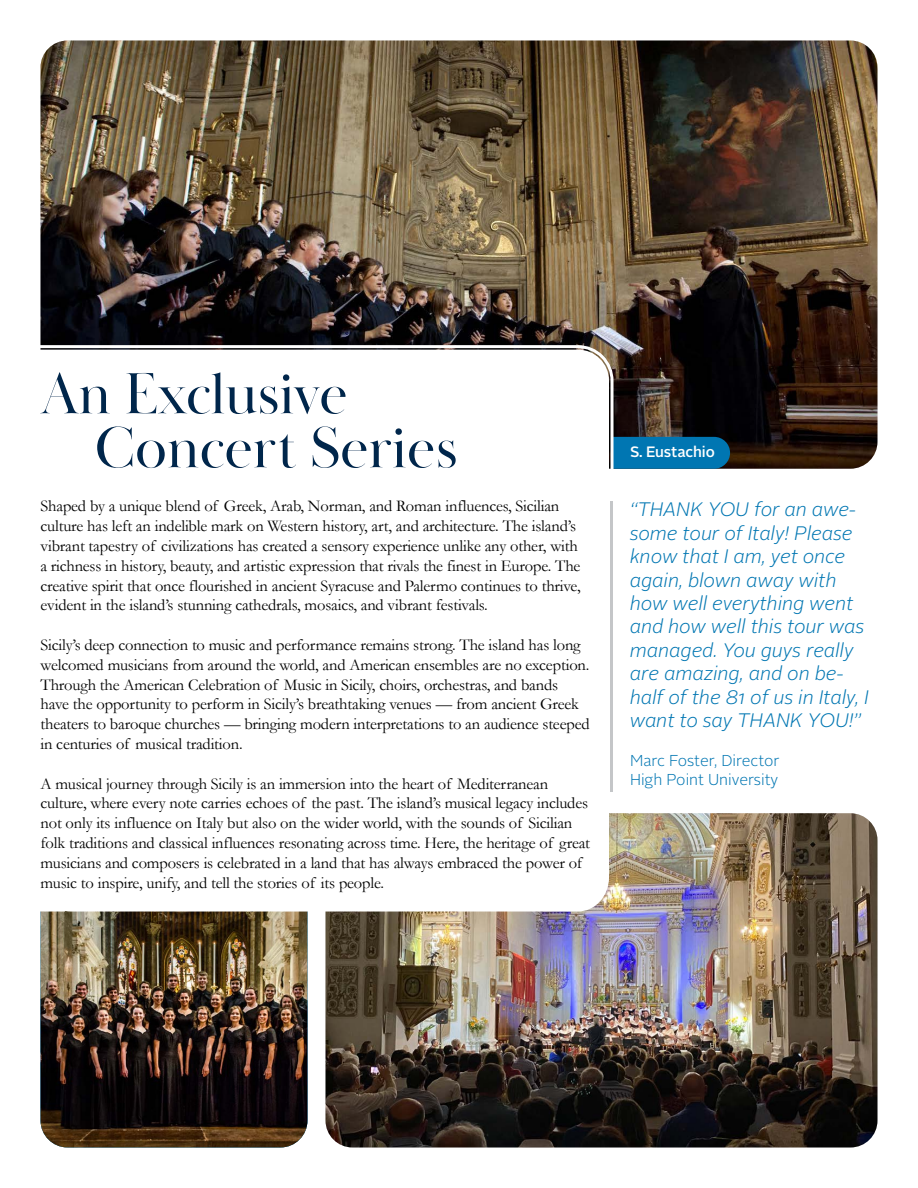
<style>
.page{position:relative;width:918px;height:1188px;background:#fff}
.page>*{position:absolute;margin:0;border:0;box-sizing:border-box;transform-origin:0 0}
.t1{font:60px "Baskerville Poster PT";letter-spacing:-.01em;color:#00264b}
.t2{font:italic 300 19.5px/23.4px "Alright Sans";color:#0076b2}
.t3{font:16.5px/19.8px "Garamond";letter-spacing:-.01em;color:#000101}
.t4{font:300 15.75px "Alright Sans";color:#0076b2}
.t5{font:500 15px "Alright Sans";letter-spacing:-.01em;color:#fff}
</style>
<div class="page">
<img style="left:40px;top:40px;width:838px;height:429px">
<div style="left:615px;top:437px;width:115px;height:32px;background:#0076b2"></div>
<svg style="left:40px;top:344px;width:575px;height:158px"></svg>
<svg style="left:40px;top:350px;width:569px;height:152px"></svg>
<img style="left:326px;top:813px;width:552px;height:335px">
<hr style="left:610px;top:502px;width:3px;height:290px;background:#c4c6c8">
<img style="left:40px;top:912px;width:268px;height:235px">
<svg style="left:40px;top:813px;width:569px;height:99px"></svg>
<p class="t1" style="left:40px;top:357px;width:309px">An Exclusive</p>
<p class="t1" style="left:94px;top:411px;width:365px">Concert Series</p>
<p class="t3" style="left:40px;top:496px;width:542px">Shaped by a unique blend of Greek, Arab, Norman, and Roman influences, Sicilian culture has left an indelible mark on Western history, art, and architecture. The island’s vibrant tapestry of civilizations has created a sensory experience unlike any other, with a richness in history, beauty, and artistic expression that rivals the finest in Europe. The creative spirit that once flourished in ancient Syracuse and Palermo continues to thrive, evident in the island’s stunning cathedrals, mosaics, and vibrant festivals.</p>
<p class="t3" style="left:40px;top:635px;width:551px">Sicily’s deep connection to music and performance remains strong. The island has long welcomed musicians from around the world, and American ensembles are no exception.<br>Through the American Celebration of Music in Sicily, choirs, orchestras, and bands have the opportunity to perform in Sicily’s breathtaking venues — from ancient Greek theaters to baroque churches — bringing modern interpretations to an audience steeped in centuries of musical tradition.</p>
<p class="t3" style="left:40px;top:773px;width:551px">A musical journey through Sicily is an immersion into the heart of Mediterranean culture, where every note carries echoes of the past. The island’s musical legacy includes not only its influence on Italy but also on the wider world, with the sounds of Sicilian folk traditions and classical influences resonating across time. Here, the heritage of great musicians and composers is celebrated in a land that has always embraced the power of music to inspire, unify, and tell the stories of its people.</p>
<p class="t5" style="left:630px;top:442px;width:86px">S. Eustachio</p>
<p class="t2" style="left:630px;top:498px;width:240px">“THANK YOU for an awe&shy;some tour of Italy! Please know that I am, yet once again, blown away with how well everything went and how well this tour was managed. You guys really are amazing, and on be&shy;half of the 81 of us in Italy, I want to say THANK YOU!”</p>
<p class="t4" style="left:630px;top:750px;width:151px">Marc Foster, Director</p>
<p class="t4" style="left:630px;top:769px;width:150px">High Point University</p>
</div>
